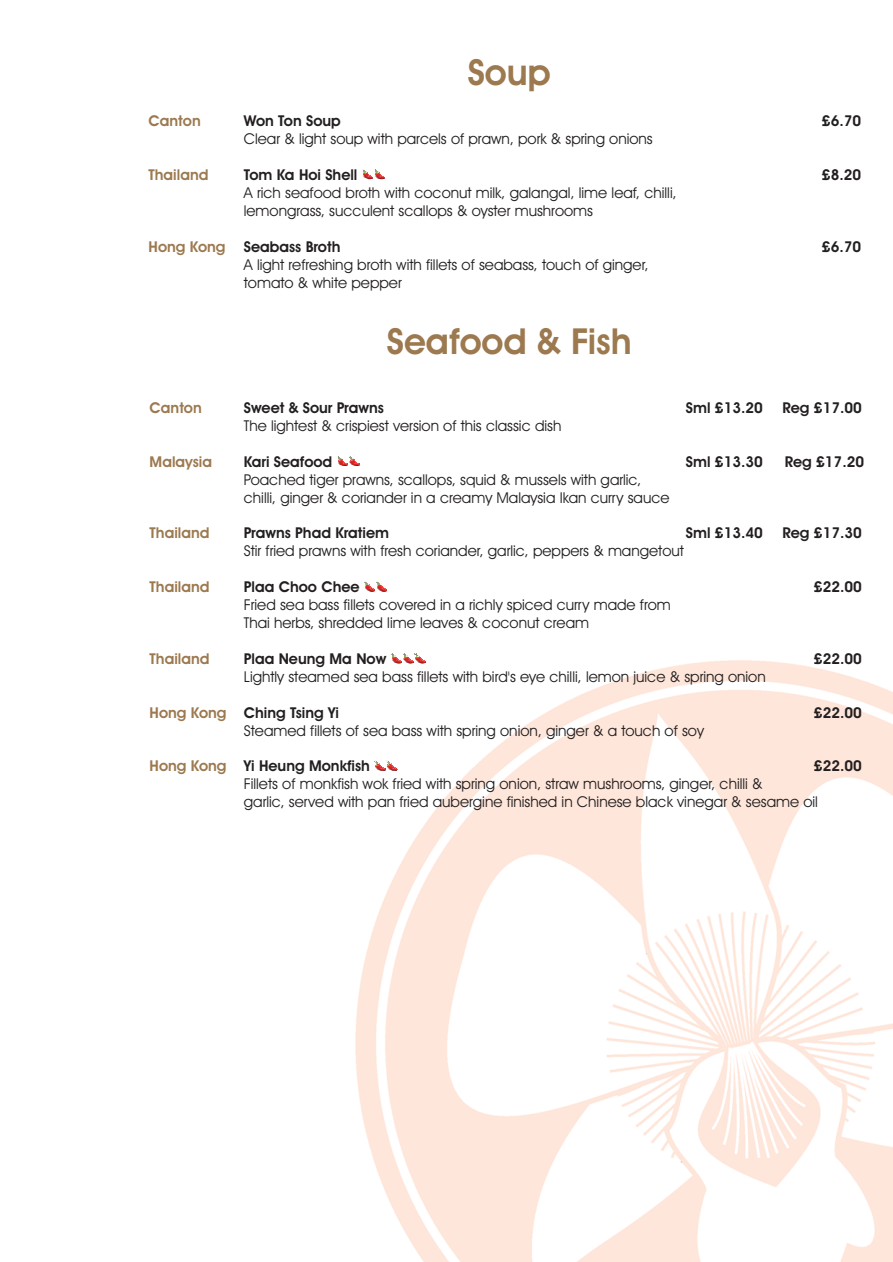
<style>
.page{position:relative;width:893px;height:1262px;background:#fff}
.page>*{position:absolute;margin:0;border:0;box-sizing:border-box;transform-origin:0 0}
.t1{font:700 36px "Avant Garde IT Cby BT";color:#9c794f}
.t2{font:15px/18px "Avant Garde IT Cby BT";color:#231f20}
.t3{font:700 15px "Avant Garde IT Cby BT";color:#231f20}
.t4{font:700 15px "Avant Garde IT Cby BT";color:#9c794f}
.s1{color:#9c794f}
</style>
<div class="page">
<img style="left:355px;top:660px;width:537px;height:601px">
<svg style="left:362px;top:169px;width:22px;height:11px"></svg>
<svg style="left:337px;top:456px;width:22px;height:10px"></svg>
<svg style="left:364px;top:581px;width:23px;height:11px"></svg>
<svg style="left:391px;top:653px;width:34px;height:11px"></svg>
<svg style="left:375px;top:761px;width:22px;height:10px"></svg>
<h1 class="t1" style="left:467px;top:60px;width:85px">Soup</h1>
<p class="t4" style="left:149px;top:115px;width:54px">Canton</p>
<p class="t3" style="left:244px;top:115px;width:98px">Won Ton Soup</p>
<p class="t3" style="left:822px;top:115px;width:41px">£6.70</p>
<p class="t2" style="left:244px;top:131px;width:410px">Clear &amp; light soup with parcels of prawn, pork &amp; spring onions</p>
<p class="t4" style="left:149px;top:169px;width:61px">Thailand</p>
<p class="t3" style="left:244px;top:169px;width:115px">Tom Ka Hoi Shell</p>
<p class="t3" style="left:822px;top:169px;width:41px">£8.20</p>
<p class="t2" style="left:244px;top:185px;width:434px">A rich seafood broth with coconut milk, galangal, lime leaf, chilli, lemongrass, succulent scallops &amp; oyster mushrooms</p>
<p class="t3" style="left:149px;top:241px;width:193px"><span class="s1">Hong Kong</span> Seabass Broth</p>
<p class="t3" style="left:822px;top:241px;width:41px">£6.70</p>
<p class="t2" style="left:244px;top:257px;width:406px">A light refreshing broth with fillets of seabass, touch of ginger, tomato &amp; white pepper</p>
<h1 class="t1" style="left:387px;top:329px;width:247px">Seafood &amp; Fish</h1>
<p class="t4" style="left:150px;top:402px;width:54px">Canton</p>
<p class="t3" style="left:244px;top:402px;width:141px">Sweet &amp; Sour Prawns</p>
<p class="t3" style="left:686px;top:402px;width:78px">Sml £13.20</p>
<p class="t3" style="left:782px;top:402px;width:81px">Reg £17.00</p>
<p class="t2" style="left:244px;top:418px;width:319px">The lightest &amp; crispiest version of this classic dish</p>
<p class="t4" style="left:150px;top:456px;width:64px">Malaysia</p>
<p class="t3" style="left:244px;top:456px;width:90px">Kari Seafood</p>
<p class="t3" style="left:686px;top:456px;width:78px">Sml £13.30</p>
<p class="t3" style="left:784px;top:456px;width:81px">Reg £17.20</p>
<p class="t2" style="left:244px;top:472px;width:427px">Poached tiger prawns, scallops, squid &amp; mussels with garlic, chilli, ginger &amp; coriander in a creamy Malaysia Ikan curry sauce</p>
<p class="t4" style="left:150px;top:528px;width:61px">Thailand</p>
<p class="t3" style="left:244px;top:528px;width:147px">Prawns Phad Kratiem</p>
<p class="t3" style="left:686px;top:528px;width:78px">Sml £13.40</p>
<p class="t3" style="left:782px;top:528px;width:81px">Reg £17.30</p>
<p class="t2" style="left:244px;top:543px;width:441px">Stir fried prawns with fresh coriander, garlic, peppers &amp; mangetout</p>
<p class="t4" style="left:150px;top:581px;width:61px">Thailand</p>
<p class="t3" style="left:244px;top:581px;width:117px">Plaa Choo Chee</p>
<p class="t3" style="left:814px;top:581px;width:49px">£22.00</p>
<p class="t2" style="left:244px;top:597px;width:428px">Fried sea bass fillets covered in a richly spiced curry made from<br>Thai herbs, shredded lime leaves &amp; coconut cream</p>
<p class="t4" style="left:150px;top:653px;width:61px">Thailand</p>
<p class="t3" style="left:244px;top:653px;width:144px">Plaa Neung Ma Now</p>
<p class="t3" style="left:814px;top:653px;width:49px">£22.00</p>
<p class="t2" style="left:244px;top:669px;width:523px">Lightly steamed sea bass fillets with bird's eye chilli, lemon juice &amp; spring onion</p>
<p class="t3" style="left:150px;top:707px;width:191px"><span class="s1">Hong Kong</span> Ching Tsing Yi</p>
<p class="t3" style="left:814px;top:707px;width:49px">£22.00</p>
<p class="t2" style="left:244px;top:723px;width:461px">Steamed fillets of sea bass with spring onion, ginger &amp; a touch of soy</p>
<p class="t3" style="left:150px;top:760px;width:222px"><span class="s1">Hong Kong</span> Yi Heung Monkfish</p>
<p class="t3" style="left:814px;top:760px;width:49px">£22.00</p>
<p class="t2" style="left:244px;top:776px;width:575px">Fillets of monkfish wok fried with spring onion, straw mushrooms, ginger, chilli &amp;<br>garlic, served with pan fried aubergine finished in Chinese black vinegar &amp; sesame oil</p>
</div>
